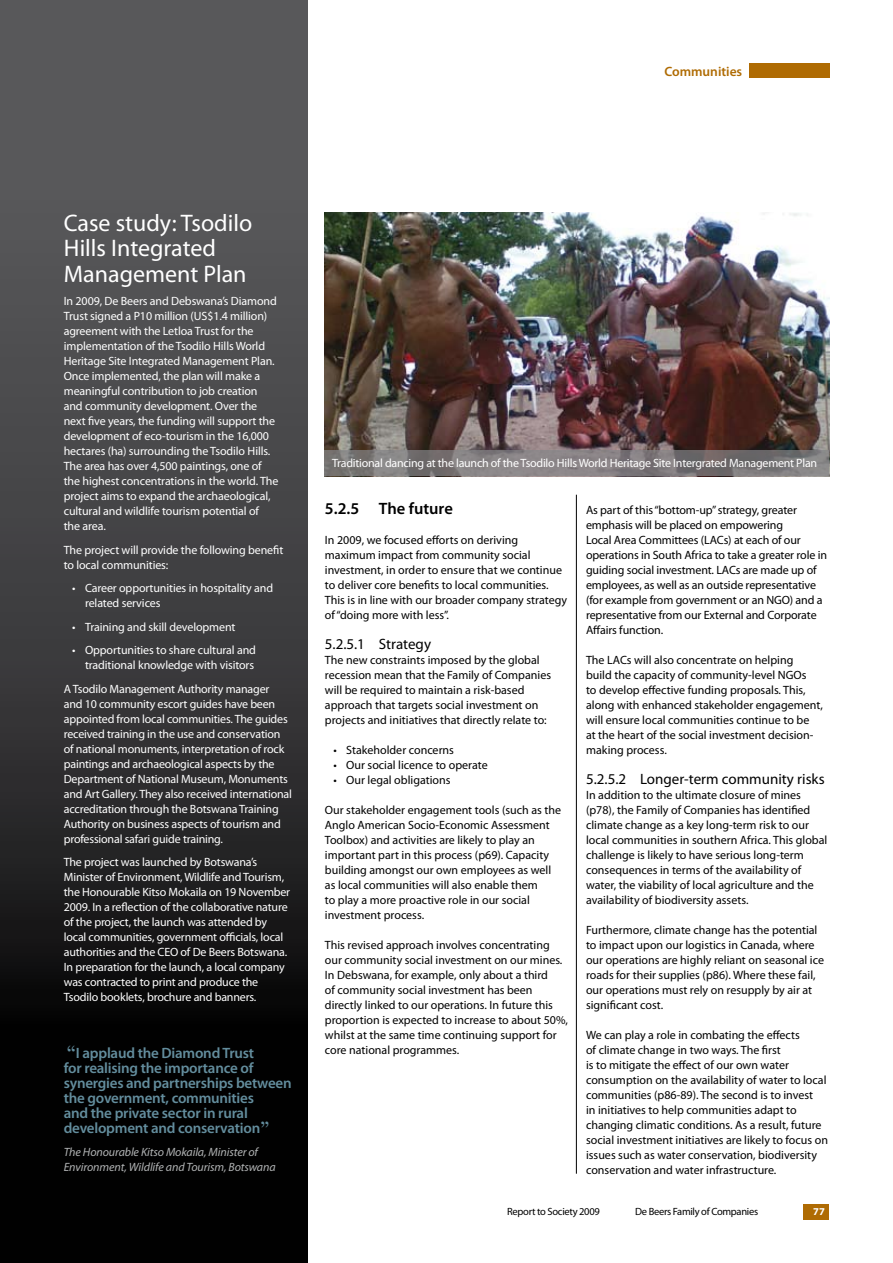
<style>
.page{position:relative;width:893px;height:1263px;background:#fff}
.page>*{position:absolute;margin:0;border:0;box-sizing:border-box;transform-origin:0 0}
.t1{font:24px/25.5px "Myriad Pro";color:#fff}
.t2{font:600 16.5px "Myriad Pro";color:#000}
.t3{font:600 15px/15px "Myriad Pro";letter-spacing:-.015em;color:#638d9d}
.t4{font:15px "Myriad Pro";color:#000}
.t5{font:600 13.5px "Myriad Pro";color:#af6b03}
.t6{font:12px/15px "Myriad Pro";color:#000}
.t7{font:12px/15px "Myriad Pro";letter-spacing:-.015em;color:#fff}
.t8{font:italic 12px/15px "Myriad Pro";letter-spacing:-.01em;color:#b1b3b4}
.t9{font:10.5px "Myriad Pro";letter-spacing:-.03em;color:#000}
.t10{font:700 10.5px "Myriad Pro";color:#fff}
.s1{font-family:"New Baskerville";font-weight:400;font-size:24px}
</style>
<div class="page">
<div style="left:749px;top:64px;width:80px;height:14px;background:#af6b03"></div>
<div style="left:804px;top:1204px;width:25px;height:15px;background:#af6b03"></div>
<hr style="left:576px;top:495px;width:1px;height:679px;background:#000">
<svg style="left:0;top:0;width:308px;height:1263px;background:#323234"></svg>
<img style="left:325px;top:213px;width:504px;height:237px">
<svg style="left:325px;top:450px;width:504px;height:26px;background:#7d797a"></svg>
<p class="t5" style="left:664px;top:62px;width:79px">Communities</p>
<h1 class="t1" style="left:64px;top:209px;width:190px">Case study: Tsodilo<br>Hills Integrated<br>Management Plan</h1>
<p class="t7" style="left:64px;top:293px;width:216px">In 2009, De Beers and Debswana’s Diamond Trust signed a P10 million (US$1.4 million) agreement with the Letloa Trust for the implementation of the Tsodilo Hills World Heritage Site Integrated Management Plan.<br>Once implemented, the plan will make a meaningful contribution to job creation and community development. Over the next five years, the funding will support the development of eco-tourism in the 16,000 hectares (ha) surrounding the Tsodilo Hills.<br>The area has over 4,500 paintings, one of the highest concentrations in the world. The project aims to expand the archaeological, cultural and wildlife tourism potential of the area.</p>
<p class="t7" style="left:64px;top:542px;width:221px">The project will provide the following benefit to local communities:</p>
<p class="t7" style="left:85px;top:580px;width:190px;text-indent:-13px">• Career opportunities in hospitality and related services</p>
<p class="t7" style="left:72px;top:619px;width:165px">• Training and skill development</p>
<p class="t7" style="left:72px;top:642px;width:185px;text-align:right">• Opportunities to share cultural and traditional knowledge with visitors</p>
<p class="t7" style="left:64px;top:681px;width:230px">A Tsodilo Management Authority manager<br>and 10 community escort guides have been appointed from local communities. The guides received training in the use and conservation of national monuments, interpretation of rock paintings and archaeological aspects by the Department of National Museum, Monuments and Art Gallery. They also received international accreditation through the Botswana Training Authority on business aspects of tourism and professional safari guide training.</p>
<p class="t7" style="left:64px;top:854px;width:228px">The project was launched by Botswana’s Minister of Environment, Wildlife and Tourism, the Honourable Kitso Mokaila on 19 November 2009. In a reflection of the collaborative nature of the project, the launch was attended by local communities, government officials, local authorities and the CEO of De Beers Botswana.<br>In preparation for the launch, a local company was contracted to print and produce the Tsodilo booklets, brochure and banners.</p>
<p class="t3" style="left:64px;top:1045px;width:229px"><span class="s1">“</span>I applaud the Diamond Trust<br>for realising the importance of synergies and partnerships between the government, communities<br>and the private sector in rural development and conservation<span class="s1">”</span></p>
<p class="t8" style="left:64px;top:1144px;width:213px">The Honourable Kitso Mokaila, Minister of<br>Environment, Wildlife and Tourism, Botswana</p>
<p class="t7" style="left:332px;top:455px;width:487px">Traditional dancing at the launch of the Tsodilo Hills World Heritage Site Intergrated Management Plan</p>
<h2 class="t2" style="left:325px;top:498px;width:129px">5.2.5 The future</h2>
<p class="t6" style="left:325px;top:532px;width:244px">In 2009, we focused efforts on deriving maximum impact from community social investment, in order to ensure that we continue to deliver core benefits to local communities.<br>This is in line with our broader company strategy of “doing more with less”.</p>
<p class="t4" style="left:325px;top:635px;width:108px">5.2.5.1 Strategy</p>
<p class="t6" style="left:325px;top:652px;width:228px">The new constraints imposed by the global recession mean that the Family of Companies will be required to maintain a risk-based approach that targets social investment on projects and initiatives that directly relate to:</p>
<p class="t6" style="left:333px;top:742px;width:122px">• Stakeholder concerns</p>
<p class="t6" style="left:333px;top:757px;width:156px">• Our social licence to operate</p>
<p class="t6" style="left:333px;top:772px;width:119px">• Our legal obligations</p>
<p class="t6" style="left:325px;top:802px;width:238px">Our stakeholder engagement tools (such as the Anglo American Socio-Economic Assessment Toolbox) and activities are likely to play an important part in this process (p69). Capacity building amongst our own employees as well as local communities will also enable them<br>to play a more proactive role in our social investment process.</p>
<p class="t6" style="left:325px;top:937px;width:245px">This revised approach involves concentrating our community social investment on our mines.<br>In Debswana, for example, only about a third<br>of community social investment has been directly linked to our operations. In future this proportion is expected to increase to about 50%, whilst at the same time continuing support for core national programmes.</p>
<p class="t6" style="left:586px;top:502px;width:242px">As part of this “bottom-up” strategy, greater emphasis will be placed on empowering<br>Local Area Committees (LACs) at each of our operations in South Africa to take a greater role in guiding social investment. LACs are made up of employees, as well as an outside representative (for example from government or an NGO) and a representative from our External and Corporate Affairs function.</p>
<p class="t6" style="left:586px;top:652px;width:238px">The LACs will also concentrate on helping<br>build the capacity of community-level NGOs<br>to develop effective funding proposals. This, along with enhanced stakeholder engagement, will ensure local communities continue to be<br>at the heart of the social investment decision&shy;making process.</p>
<p class="t4" style="left:586px;top:770px;width:240px">5.2.5.2 Longer-term community risks</p>
<p class="t6" style="left:586px;top:787px;width:243px">In addition to the ultimate closure of mines (p78), the Family of Companies has identified climate change as a key long-term risk to our local communities in southern Africa. This global challenge is likely to have serious long-term consequences in terms of the availability of water, the viability of local agriculture and the availability of biodiversity assets.</p>
<p class="t6" style="left:586px;top:922px;width:240px">Furthermore, climate change has the potential to impact upon our logistics in Canada, where our operations are highly reliant on seasonal ice roads for their supplies (p86). Where these fail, our operations must rely on resupply by air at significant cost.</p>
<p class="t6" style="left:586px;top:1027px;width:244px">We can play a role in combating the effects<br>of climate change in two ways. The first<br>is to mitigate the effect of our own water consumption on the availability of water to local communities (p86-89). The second is to invest<br>in initiatives to help communities adapt to changing climatic conditions. As a result, future social investment initiatives are likely to focus on issues such as water conservation, biodiversity conservation and water infrastructure.</p>
<p class="t9" style="left:507px;top:1205px;width:94px">Report to Society 2009</p>
<p class="t9" style="left:635px;top:1205px;width:124px">De Beers Family of Companies</p>
<p class="t10" style="left:813px;top:1205px;width:13px">77</p>
</div>
